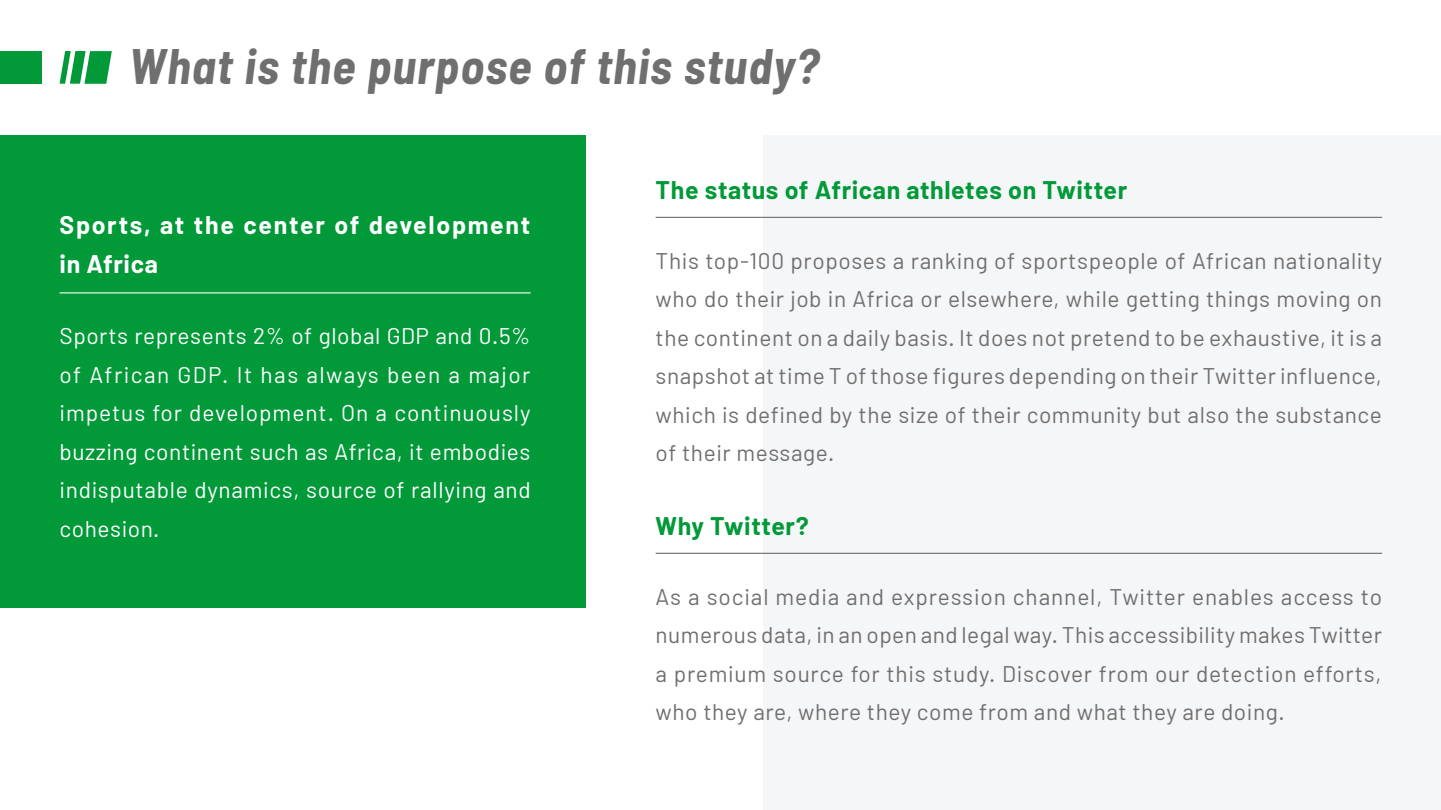
<style>
.page{position:relative;width:1441px;height:810px;background:#fff}
.page>*{position:absolute;margin:0;border:0;box-sizing:border-box;transform-origin:0 0}
.t1{font:italic 700 semi-condensed 48.75px "Barlow";letter-spacing:.025em;color:#706f6f}
.t2{font:700 24.9px "Barlow";letter-spacing:.025em;color:#029939}
.t3{font:700 24.9px/38.5px "Barlow";letter-spacing:.07em;color:#fff}
.t4{font:22.65px/38.5px "Barlow";letter-spacing:.025em;color:#706f6f;text-align:justify}
.t5{font:22.65px/38.5px "Barlow";letter-spacing:.03em;color:#fff;text-align:justify}
</style>
<div class="page">
<div style="left:0;top:135px;width:585px;height:473px;background:#029939"></div>
<div style="left:763px;top:135px;width:677px;height:675px;background:#f5f6f8"></div>
<svg style="left:60px;top:51px;width:52px;height:33px"></svg>
<hr style="left:60px;top:292px;width:470px;height:1px;background:#fff">
<hr style="left:655px;top:217px;width:726px;height:1px;background:#706f6f">
<hr style="left:655px;top:553px;width:726px;height:1px;background:#706f6f">
<div style="left:0;top:51px;width:41px;height:33px;background:#029939"></div>
<h1 class="t1" style="left:129px;top:31px;width:691px">What is the purpose of this study?</h1>
<p class="t3" style="left:60px;top:206px;width:472px">Sports, at the center of development in Africa</p>
<p class="t5" style="left:60px;top:316px;width:472px">Sports represents 2% of global GDP and 0.5% of African GDP. It has always been a major impetus for development. On a continuously buzzing continent such as Africa, it embodies indisputable dynamics, source of rallying and cohesion.</p>
<p class="t2" style="left:655px;top:175px;width:473px">The status of African athletes on Twitter</p>
<p class="t4" style="left:655px;top:241px;width:728px">This top-100 proposes a ranking of sportspeople of African nationality who do their job in Africa or elsewhere, while getting things moving on the continent on a daily basis. It does not pretend to be exhaustive, it is a snapshot at time T of those figures depending on their Twitter influence, which is defined by the size of their community but also the substance of their message.</p>
<p class="t2" style="left:655px;top:511px;width:155px">Why Twitter?</p>
<p class="t4" style="left:655px;top:577px;width:727px">As a social media and expression channel, Twitter enables access to numerous data, in an open and legal way. This accessibility makes Twitter a premium source for this study. Discover from our detection efforts, who they are, where they come from and what they are doing.</p>
</div>
